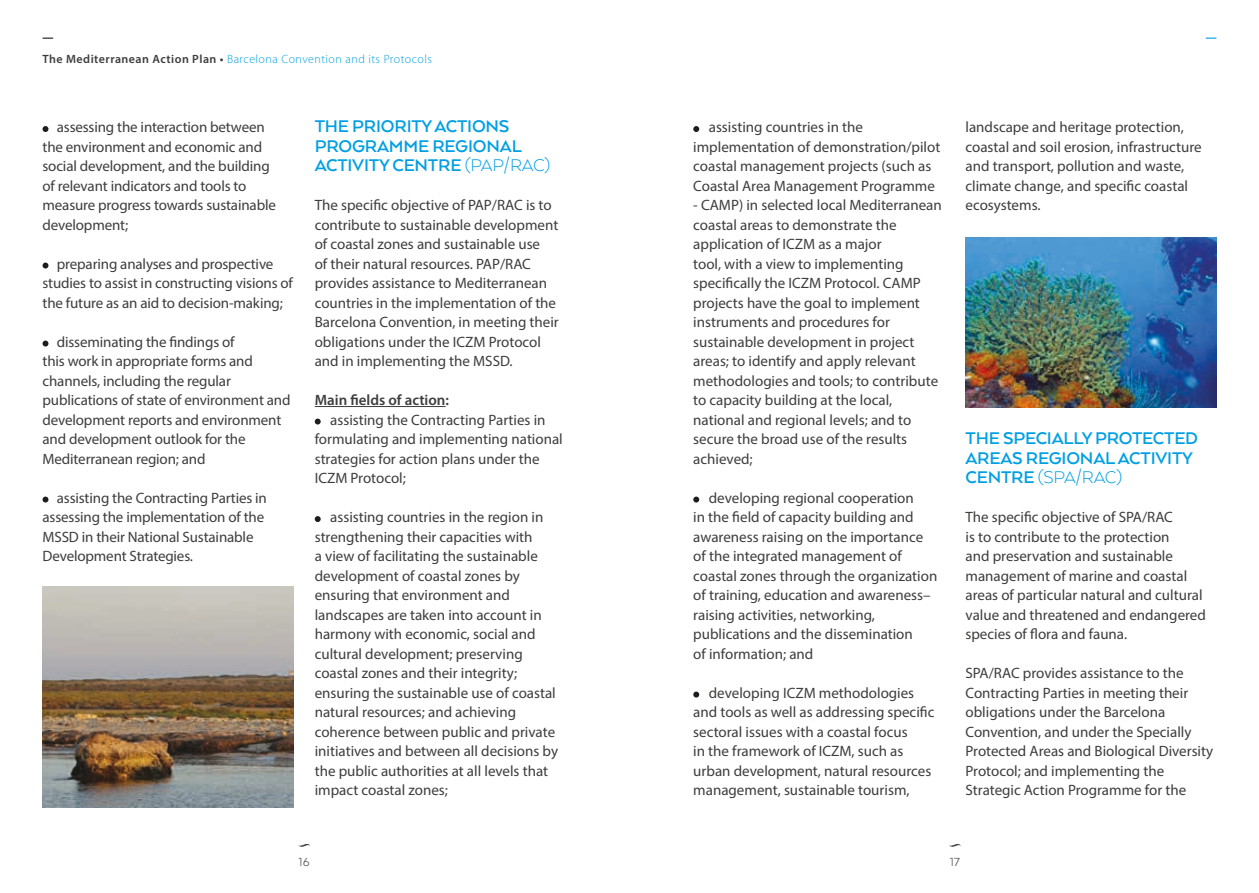
<style>
.page{position:relative;width:1259px;height:893px;background:#fff}
.page>*{position:absolute;margin:0;border:0;box-sizing:border-box;transform-origin:0 0}
.t1{font:700 19.5px/19.5px "Arquitecta";letter-spacing:-.01em;color:#009fe3}
.t2{font:15px/19.5px "Myriad Pro";color:#3d3d3c}
.t3{font:600 15px "Myriad Pro";color:#3d3d3c}
.t4{font:13.5px "Arquitecta";color:#575756}
.t5{font:300 12px "Myriad Pro";letter-spacing:.04em;color:#009fe3}
.s1{font-weight:600;color:#3d3d3c}
.s2{font-weight:300}
</style>
<div class="page">
<img style="left:43px;top:587px;width:250px;height:221px">
<img style="left:965px;top:238px;width:251px;height:169px">
<svg style="left:298px;top:844px;width:12px;height:3px"></svg>
<svg style="left:949px;top:843px;width:12px;height:4px"></svg>
<svg style="left:693px;top:126px;width:6px;height:6px"></svg>
<svg style="left:693px;top:497px;width:6px;height:6px"></svg>
<svg style="left:693px;top:692px;width:6px;height:6px"></svg>
<svg style="left:43px;top:126px;width:5px;height:6px"></svg>
<svg style="left:43px;top:263px;width:5px;height:6px"></svg>
<svg style="left:43px;top:341px;width:5px;height:6px"></svg>
<svg style="left:43px;top:497px;width:5px;height:6px"></svg>
<hr style="left:315px;top:406px;width:130px;height:1px;background:#3d3d3c">
<svg style="left:315px;top:419px;width:6px;height:6px"></svg>
<svg style="left:315px;top:516px;width:6px;height:6px"></svg>
<p class="t5" style="left:43px;top:53px;width:391px"><span class="s1">The Mediterranean Action Plan •</span> Barcelona Convention and its Protocols</p>
<p class="t2" style="left:43px;top:117px;width:235px;text-indent:14px">assessing the interaction between the environment and economic and social development, and the building of relevant indicators and tools to measure progress towards sustainable development;</p>
<p class="t2" style="left:43px;top:253px;width:252px;text-indent:14px">preparing analyses and prospective studies to assist in constructing visions of the future as an aid to decision-making;</p>
<p class="t2" style="left:43px;top:331px;width:249px;text-indent:14px">disseminating the findings of<br>this work in appropriate forms and channels, including the regular publications of state of environment and development reports and environment and development outlook for the Mediterranean region; and</p>
<p class="t2" style="left:43px;top:487px;width:226px;text-indent:14px">assisting the Contracting Parties in assessing the implementation of the MSSD in their National Sustainable Development Strategies.</p>
<h1 class="t1" style="left:315px;top:116px;width:237px">THE PRIORITY ACTIONS<br>PROGRAMME REGIONAL<br>ACTIVITY CENTRE <span class="s2">(PAP/RAC)</span></h1>
<p class="t2" style="left:315px;top:195px;width:245px">The specific objective of PAP/RAC is to contribute to sustainable development of coastal zones and sustainable use<br>of their natural resources. PAP/RAC provides assistance to Mediterranean countries in the implementation of the Barcelona Convention, in meeting their obligations under the ICZM Protocol and in implementing the MSSD.</p>
<p class="t3" style="left:315px;top:390px;width:136px">Main fields of action:</p>
<p class="t2" style="left:315px;top:409px;width:249px;text-indent:15px">assisting the Contracting Parties in formulating and implementing national strategies for action plans under the<br>ICZM Protocol;</p>
<p class="t2" style="left:315px;top:507px;width:245px;text-indent:15px">assisting countries in the region in strengthening their capacities with<br>a view of facilitating the sustainable development of coastal zones by ensuring that environment and landscapes are taken into account in harmony with economic, social and cultural development; preserving coastal zones and their integrity; ensuring the sustainable use of coastal natural resources; and achieving coherence between public and private initiatives and between all decisions by the public authorities at all levels that impact coastal zones;</p>
<p class="t2" style="left:693px;top:117px;width:248px;text-indent:15px">assisting countries in the implementation of demonstration/pilot coastal management projects (such as Coastal Area Management Programme</p>
<p class="t2" style="left:693px;top:195px;width:250px">- CAMP) in selected local Mediterranean coastal areas to demonstrate the application of ICZM as a major<br>tool, with a view to implementing specifically the ICZM Protocol. CAMP projects have the goal to implement instruments and procedures for sustainable development in project areas; to identify and apply relevant methodologies and tools; to contribute to capacity building at the local, national and regional levels; and to secure the broad use of the results achieved;</p>
<p class="t2" style="left:693px;top:487px;width:245px;text-indent:15px">developing regional cooperation<br>in the field of capacity building and awareness raising on the importance of the integrated management of coastal zones through the organization of training, education and awareness– raising activities, networking, publications and the dissemination<br>of information; and</p>
<p class="t2" style="left:693px;top:682px;width:243px;text-indent:15px">developing ICZM methodologies and tools as well as addressing specific sectoral issues with a coastal focus<br>in the framework of ICZM, such as urban development, natural resources management, sustainable tourism,</p>
<p class="t2" style="left:965px;top:117px;width:238px">landscape and heritage protection, coastal and soil erosion, infrastructure and transport, pollution and waste, climate change, and specific coastal ecosystems.</p>
<h1 class="t1" style="left:965px;top:428px;width:234px">THE SPECIALLY PROTECTED<br>AREAS REGIONAL ACTIVITY<br>CENTRE <span class="s2">(SPA/RAC)</span></h1>
<p class="t2" style="left:965px;top:507px;width:242px">The specific objective of SPA/RAC<br>is to contribute to the protection<br>and preservation and sustainable management of marine and coastal areas of particular natural and cultural value and threatened and endangered species of flora and fauna.</p>
<p class="t2" style="left:965px;top:663px;width:249px">SPA/RAC provides assistance to the Contracting Parties in meeting their obligations under the Barcelona Convention, and under the Specially Protected Areas and Biological Diversity Protocol; and implementing the Strategic Action Programme for the</p>
<p class="t4" style="left:298px;top:853px;width:13px">16</p>
<p class="t4" style="left:949px;top:853px;width:12px">17</p>
</div>
